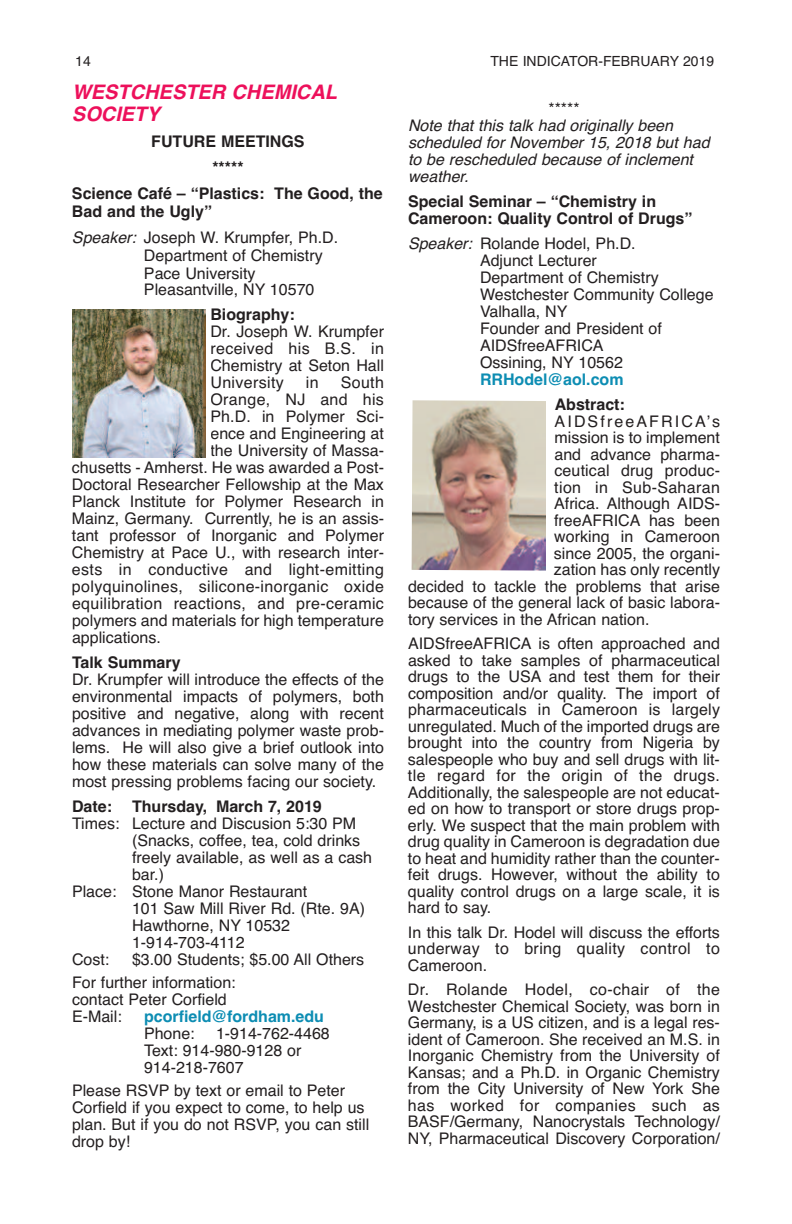
<style>
.page{position:relative;width:792px;height:1224px;background:#fff}
.page>*{position:absolute;margin:0;border:0;box-sizing:border-box;transform-origin:0 0}
.t1{font:italic 700 20px/22px "Helvetica";color:#ed105b}
.t2{font:16px/16.6px "Helvetica";color:#231f20}
.t3{font:700 16px/26px "Helvetica";color:#231f20;text-align:center}
.t4{font:16px "Helvetica";letter-spacing:.02em;color:#231f20}
.t5{font:italic 16px/17px "Helvetica";color:#231f20}
.t6{font:700 16px "Helvetica";color:#0d8db3}
.t7{font:16px "Helvetica";letter-spacing:.13em;color:#231f20}
.t8{font:14px "Helvetica";color:#231f20}
.s1{font-weight:700}
.s2{font-style:italic}
</style>
<div class="page">
<img style="left:412px;top:400px;width:134px;height:171px">
<div style="left:72px;top:309px;width:138px;height:148px;background:linear-gradient(to bottom,#fff,#fff)"></div>
<img style="left:72px;top:309px;width:133px;height:148px">
<p class="t8" style="left:75px;top:53px;width:17px">14</p>
<p class="t8" style="left:490px;top:53px;width:225px">THE INDICATOR-FEBRUARY 2019</p>
<p class="t1" style="left:72px;top:81px;width:267px">WESTCHESTER CHEMICAL<br>SOCIETY</p>
<p class="t3" style="left:72px;top:128px;width:312px">FUTURE MEETINGS<br>*****<br>Science Café – “Plastics: The Good, the</p>
<p class="t2" style="left:72px;top:198px;width:268px;line-height:26px"><span class="s1">Bad and the Ugly”<br></span><span class="s2">Speaker:</span> Joseph W. Krumpfer, Ph.D.</p>
<p class="t2" style="left:144px;top:246px;width:180px;line-height:18px">Department of Chemistry<br>Pace University</p>
<p class="t2" style="left:144px;top:281px;width:172px">Pleasantville, NY 10570</p>
<p class="t3" style="left:210px;top:301px;width:86px">Biography:</p>
<p class="t2" style="left:210px;top:323px;width:175px;text-align:justify">Dr. Joseph W. Krumpfer received his B.S. in Chemistry at Seton Hall University</p>
<p class="t2" style="left:548px;top:100px;width:33px">*****</p>
<p class="t5" style="left:408px;top:117px;width:303px">Note that this talk had originally been scheduled for November 15, 2018 but had to be rescheduled because of inclement weather.</p>
<p class="t3" style="left:408px;top:193px;width:286px;line-height:17px;text-align:left">Special Seminar – “Chemistry in<br>Cameroon: Quality Control of Drugs”</p>
<p class="t2" style="left:480px;top:235px;width:235px;text-indent:-72px"><span class="s2">Speaker:</span> Rolande Hodel, Ph.D.<br>Adjunct Lecturer<br>Department of Chemistry<br>Westchester Community College<br>Valhalla, NY<br>Founder and President of<br>AIDSfreeAFRICA<br>Ossining, NY 10562</p>
<p class="t6" style="left:480px;top:370px;width:145px">RRHodel@aol.com</p>
<p class="t3" style="left:555px;top:391px;width:72px">Abstract:</p>
<p class="t7" style="left:555px;top:412px;width:167px">AIDSfreeAFRICA’s</p>
<p class="t2" style="left:555px;top:429px;width:167px">mission is to implement</p>
<p class="t2" style="left:554px;top:446px;width:167px">and advance pharma-</p>
<p class="t2" style="left:554px;top:462px;width:167px">ceutical drug produc-</p>
<p class="t4" style="left:554px;top:478px;width:167px">tion in Sub-Saharan</p>
<p class="t2" style="left:554px;top:495px;width:167px">Africa. Although AIDS-</p>
<p class="t2" style="left:554px;top:512px;width:167px">freeAFRICA has been</p>
<p class="t2" style="left:554px;top:528px;width:167px">working in Cameroon</p>
<p class="t2" style="left:554px;top:545px;width:168px">since 2005, the organi-</p>
<p class="t2" style="left:554px;top:561px;width:168px">zation has only recently</p>
<p class="t2" style="left:408px;top:578px;width:313px">decided to tackle the problems that arise</p>
<p class="t2" style="left:408px;top:594px;width:314px">because of the general lack of basic labora-</p>
<p class="t2" style="left:408px;top:611px;width:243px">tory services in the African nation.</p>
<p class="t2" style="left:408px;top:635px;width:314px;text-align:justify">AIDSfreeAFRICA is often approached and asked to take samples of pharmaceutical drugs to the USA and test them for their composition and/or quality. The import of pharmaceuticals in Cameroon is largely unregulated. Much of the imported drugs are brought into the country from Nigeria by salespeople who buy and sell drugs with lit&shy;tle regard for the origin of the drugs.<br>Additionally, the salespeople are not educat&shy;ed on how to transport or store drugs prop&shy;erly. We suspect that the main problem with drug quality in Cameroon is degradation due to heat and humidity rather than the counter&shy;feit drugs. However, without the ability to quality control drugs on a large scale, it is hard to say.</p>
<p class="t2" style="left:408px;top:924px;width:313px;text-align:justify">In this talk Dr. Hodel will discuss the efforts underway to bring quality control to Cameroon.</p>
<p class="t2" style="left:408px;top:981px;width:314px;text-align:justify">Dr. Rolande Hodel, co-chair of the Westchester Chemical Society, was born in Germany, is a US citizen, and is a legal res&shy;ident of Cameroon. She received an M.S. in Inorganic Chemistry from the University of Kansas; and a Ph.D. in Organic Chemistry from the City University of New York She has worked for companies such as BASF/Germany, Nanocrystals Technology/ NY, Pharmaceutical Discovery Corporation/</p>
<p class="t2" style="left:306px;top:374px;width:14px">in</p>
<p class="t2" style="left:341px;top:374px;width:45px">South</p>
<p class="t4" style="left:210px;top:390px;width:175px">Orange, NJ and his</p>
<p class="t2" style="left:210px;top:408px;width:175px">Ph.D. in Polymer Sci-</p>
<p class="t2" style="left:210px;top:425px;width:175px">ence and Engineering at</p>
<p class="t2" style="left:210px;top:442px;width:175px">the University of Massa-</p>
<p class="t2" style="left:72px;top:459px;width:313px">chusetts - Amherst. He was awarded a Post-</p>
<p class="t2" style="left:72px;top:476px;width:313px">Doctoral Researcher Fellowship at the Max</p>
<p class="t2" style="left:72px;top:493px;width:313px">Planck Institute for Polymer Research in</p>
<p class="t2" style="left:72px;top:510px;width:313px">Mainz, Germany. Currently, he is an assis-</p>
<p class="t2" style="left:72px;top:527px;width:313px">tant professor of Inorganic and Polymer</p>
<p class="t2" style="left:72px;top:544px;width:314px">Chemistry at Pace U., with research inter-</p>
<p class="t4" style="left:72px;top:560px;width:313px">ests in conductive and light-emitting</p>
<p class="t4" style="left:72px;top:577px;width:313px">polyquinolines, silicone-inorganic oxide</p>
<p class="t4" style="left:72px;top:594px;width:313px">equilibration reactions, and pre-ceramic</p>
<p class="t2" style="left:72px;top:612px;width:313px">polymers and materials for high temperature</p>
<p class="t2" style="left:72px;top:629px;width:90px">applications.</p>
<p class="t3" style="left:72px;top:649px;width:110px">Talk Summary</p>
<p class="t2" style="left:72px;top:671px;width:314px;text-align:justify">Dr. Krumpfer will introduce the effects of the environmental impacts of polymers, both positive and negative, along with recent advances in mediating polymer waste prob&shy;lems. He will also give a brief outlook into how these materials can solve many of the most pressing problems facing our society.</p>
<p class="t3" style="left:72px;top:793px;width:251px">Date: Thursday, March 7, 2019</p>
<p class="t2" style="left:72px;top:815px;width:286px">Times: Lecture and Discusion 5:30 PM</p>
<p class="t2" style="left:132px;top:832px;width:230px">(Snacks, coffee, tea, cold drinks</p>
<p class="t2" style="left:132px;top:849px;width:242px">freely available, as well as a cash</p>
<p class="t2" style="left:132px;top:866px;width:34px">bar.)</p>
<p class="t2" style="left:72px;top:883px;width:237px">Place: Stone Manor Restaurant</p>
<p class="t2" style="left:132px;top:900px;width:234px">101 Saw Mill River Rd. (Rte. 9A)</p>
<p class="t2" style="left:132px;top:917px;width:160px">Hawthorne, NY 10532</p>
<p class="t2" style="left:132px;top:934px;width:114px">1-914-703-4112</p>
<p class="t2" style="left:72px;top:951px;width:39px">Cost:</p>
<p class="t2" style="left:72px;top:948px;width:294px;line-height:23px;text-indent:60px">$3.00 Students; $5.00 All Others<br>For further information:</p>
<p class="t2" style="left:72px;top:991px;width:156px">contact Peter Corfield<br>E-Mail:</p>
<p class="t6" style="left:144px;top:1007px;width:182px">pcorfield@fordham.edu</p>
<p class="t2" style="left:144px;top:1025px;width:52px">Phone:</p>
<p class="t2" style="left:144px;top:1025px;width:187px;text-indent:72px">1-914-762-4468<br>Text: 914-980-9128 or<br>914-218-7607</p>
<p class="t2" style="left:72px;top:1082px;width:299px">Please RSVP by text or email to Peter<br>Corfield if you expect to come, to help us plan. But if you do not RSVP, you can still drop by!</p>
</div>
